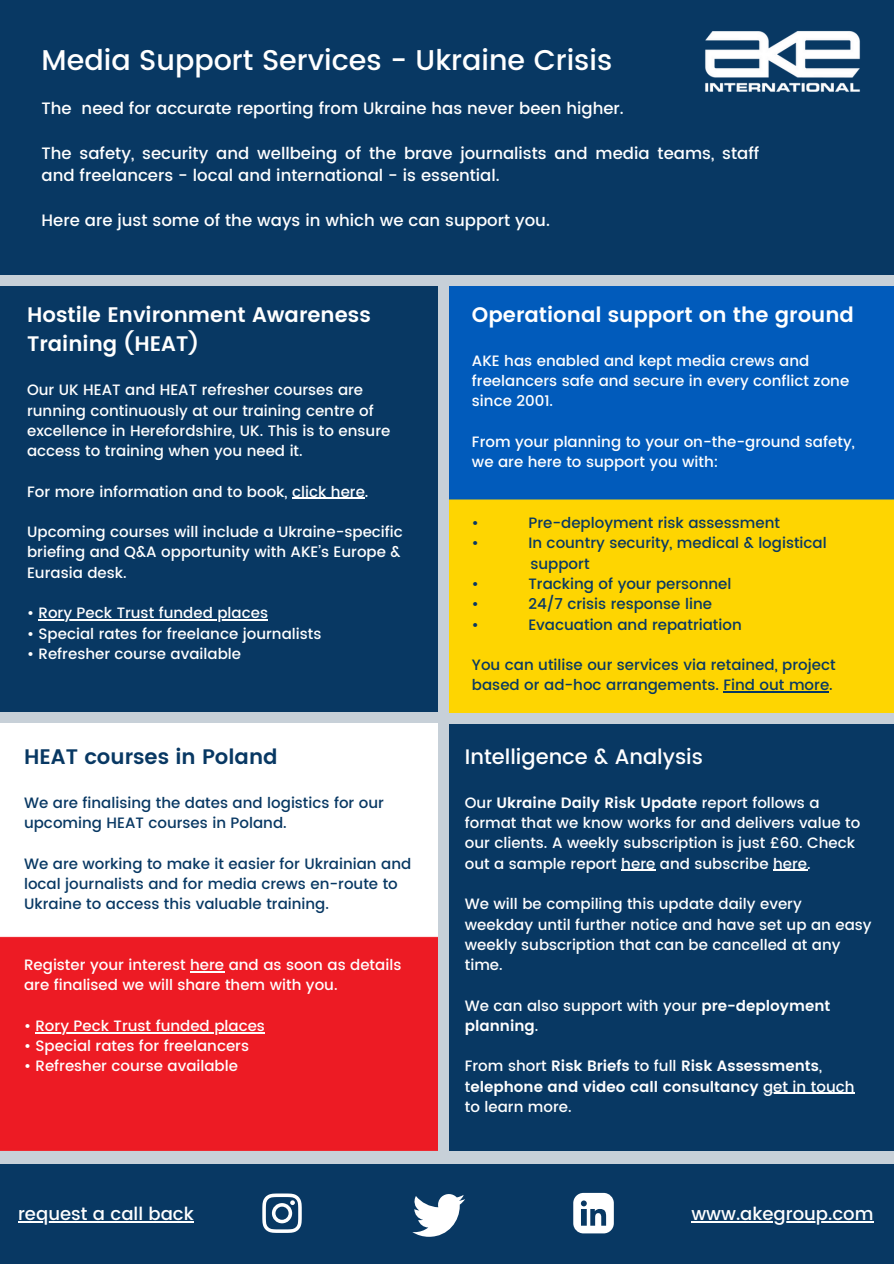
<style>
.page{position:relative;width:894px;height:1264px;background:#fff}
.page>*{position:absolute;margin:0;border:0;box-sizing:border-box;transform-origin:0 0}
.t1{font:500 28.5px "Poppins";color:#fff}
.t2{font:600 21px/29.2px "Poppins";color:#fff}
.t3{font:500 21px "Poppins";color:#fff}
.t4{font:600 21px "Poppins";color:#083863}
.t5{font:500 18px "Poppins";color:#fff}
.t6{font:500 16.5px/22.5px "Poppins";color:#fff}
.t7{font:500 15px/20.2px "Poppins";color:#fff}
.t8{font:500 15px/20.2px "Poppins";color:#083863}
.t9{font:600 15px/20.2px "Poppins";color:#fff}
.s1{font-weight:600}
.s2{font-weight:500}
</style>
<div class="page">
<div style="left:0;top:0;width:893px;height:1263px;background:#c7d0d8"></div>
<div style="left:0;top:0;width:893px;height:275px;background:#083863"></div>
<div style="left:0;top:286px;width:438px;height:426px;background:#083863"></div>
<img style="left:449px;top:286px;width:444px;height:426px">
<img style="left:0;top:723px;width:438px;height:427px">
<div style="left:449px;top:723px;width:444px;height:427px;background:#083863"></div>
<img style="left:705px;top:31px;width:155px;height:61px">
<div style="left:0;top:1164px;width:893px;height:99px;background:#083863"></div>
<svg style="left:262px;top:1193px;width:40px;height:39px"></svg>
<svg style="left:412px;top:1194px;width:53px;height:42px"></svg>
<svg style="left:573px;top:1192px;width:40px;height:41px"></svg>
<hr style="left:621px;top:869px;width:34px;height:2px;background:#fff">
<hr style="left:773px;top:869px;width:34px;height:2px;background:#fff">
<hr style="left:762px;top:1092px;width:92px;height:1px;background:#fff">
<hr style="left:723px;top:691px;width:106px;height:1px;background:#083863">
<hr style="left:18px;top:1221px;width:176px;height:1px;background:#fff">
<hr style="left:691px;top:1221px;width:182px;height:1px;background:#fff">
<hr style="left:292px;top:497px;width:73px;height:2px;background:#fff">
<hr style="left:39px;top:619px;width:229px;height:1px;background:#fff">
<hr style="left:190px;top:971px;width:34px;height:1px;background:#fff">
<hr style="left:35px;top:1032px;width:230px;height:1px;background:#fff">
<p class="t1" style="left:42px;top:43px;width:572px">Media Support Services - Ukraine Crisis</p>
<p class="t6" style="left:41px;top:97px;width:583px">The need for accurate reporting from Ukraine has never been higher.</p>
<p class="t6" style="left:41px;top:142px;width:719px">The safety, security and wellbeing of the brave journalists and media teams, staff and freelancers - local and international - is essential.</p>
<p class="t6" style="left:41px;top:209px;width:509px">Here are just some of the ways in which we can support you.</p>
<p class="t2" style="left:27px;top:300px;width:345px">Hostile Environment Awareness<br>Training (HEAT)</p>
<p class="t7" style="left:27px;top:380px;width:364px">Our UK HEAT and HEAT refresher courses are running continuously at our training centre of excellence in Herefordshire, UK. This is to ensure access to training when you need it.</p>
<p class="t7" style="left:27px;top:481px;width:343px">For more information and to book, click here.</p>
<p class="t7" style="left:27px;top:522px;width:377px">Upcoming courses will include a Ukraine-specific briefing and Q&amp;A opportunity with AKE’s Europe &amp;<br>Eurasia desk.</p>
<p class="t7" style="left:27px;top:603px;width:242px">• Rory Peck Trust funded places</p>
<p class="t7" style="left:27px;top:623px;width:296px">• Special rates for freelance journalists</p>
<p class="t7" style="left:27px;top:643px;width:215px">• Refresher course available</p>
<p class="t4" style="left:24px;top:744px;width:255px">HEAT courses in Poland</p>
<p class="t8" style="left:24px;top:792px;width:361px">We are finalising the dates and logistics for our upcoming HEAT courses in Poland.</p>
<p class="t8" style="left:24px;top:853px;width:388px">We are working to make it easier for Ukrainian and local journalists and for media crews en-route to<br>Ukraine to access this valuable training.</p>
<p class="t7" style="left:24px;top:954px;width:378px">Register your interest here and as soon as details are finalised we will share them with you.</p>
<p class="t7" style="left:24px;top:1015px;width:242px">• Rory Peck Trust funded places</p>
<p class="t7" style="left:24px;top:1035px;width:226px">• Special rates for freelancers</p>
<p class="t7" style="left:24px;top:1056px;width:215px">• Refresher course available</p>
<p class="t2" style="left:472px;top:300px;width:383px">Operational support on the ground</p>
<p class="t7" style="left:472px;top:350px;width:379px">AKE has enabled and kept media crews and freelancers safe and secure in every conflict zone since 2001.</p>
<p class="t7" style="left:472px;top:432px;width:384px">From your planning to your on-the-ground safety, we are here to support you with:</p>
<p class="t8" style="left:472px;top:513px;width:8px">•</p>
<p class="t8" style="left:528px;top:513px;width:253px">Pre-deployment risk assessment</p>
<p class="t8" style="left:472px;top:533px;width:8px">•</p>
<p class="t8" style="left:528px;top:533px;width:300px">In country security, medical &amp; logistical</p>
<p class="t8" style="left:530px;top:553px;width:61px">support</p>
<p class="t8" style="left:472px;top:573px;width:8px">•</p>
<p class="t8" style="left:528px;top:573px;width:204px">Tracking of your personnel</p>
<p class="t8" style="left:472px;top:594px;width:8px">•</p>
<p class="t8" style="left:528px;top:594px;width:185px">24/7 crisis response line</p>
<p class="t8" style="left:472px;top:614px;width:8px">•</p>
<p class="t8" style="left:528px;top:614px;width:215px">Evacuation and repatriation</p>
<p class="t8" style="left:472px;top:654px;width:365px">You can utilise our services via retained, project</p>
<p class="t8" style="left:472px;top:675px;width:362px">based or ad-hoc arrangements. Find out more.</p>
<p class="t3" style="left:464px;top:744px;width:240px">Intelligence &amp; Analysis</p>
<p class="t7" style="left:464px;top:792px;width:397px">Our <span class="s1">Ukraine Daily Risk Update</span> report follows a format that we know works for and delivers value to our clients. A weekly subscription is just £60. Check out a sample report here and subscribe here.</p>
<p class="t7" style="left:464px;top:894px;width:408px">We will be compiling this update daily every weekday until further notice and have set up an easy weekly subscription that can be cancelled at any time.</p>
<p class="t7" style="left:464px;top:995px;width:367px">We can also support with your <span class="s1">pre-deployment planning</span>.</p>
<p class="t9" style="left:464px;top:1056px;width:391px"><span class="s2">From short</span> Risk Briefs <span class="s2">to full</span> Risk Assessments<span class="s2">, t</span>elephone and video call consultancy <span class="s2">get in touch to learn more.</span></p>
<p class="t5" style="left:18px;top:1203px;width:177px">request a call back</p>
<p class="t5" style="left:691px;top:1203px;width:183px">www.akegroup.com</p>
</div>
